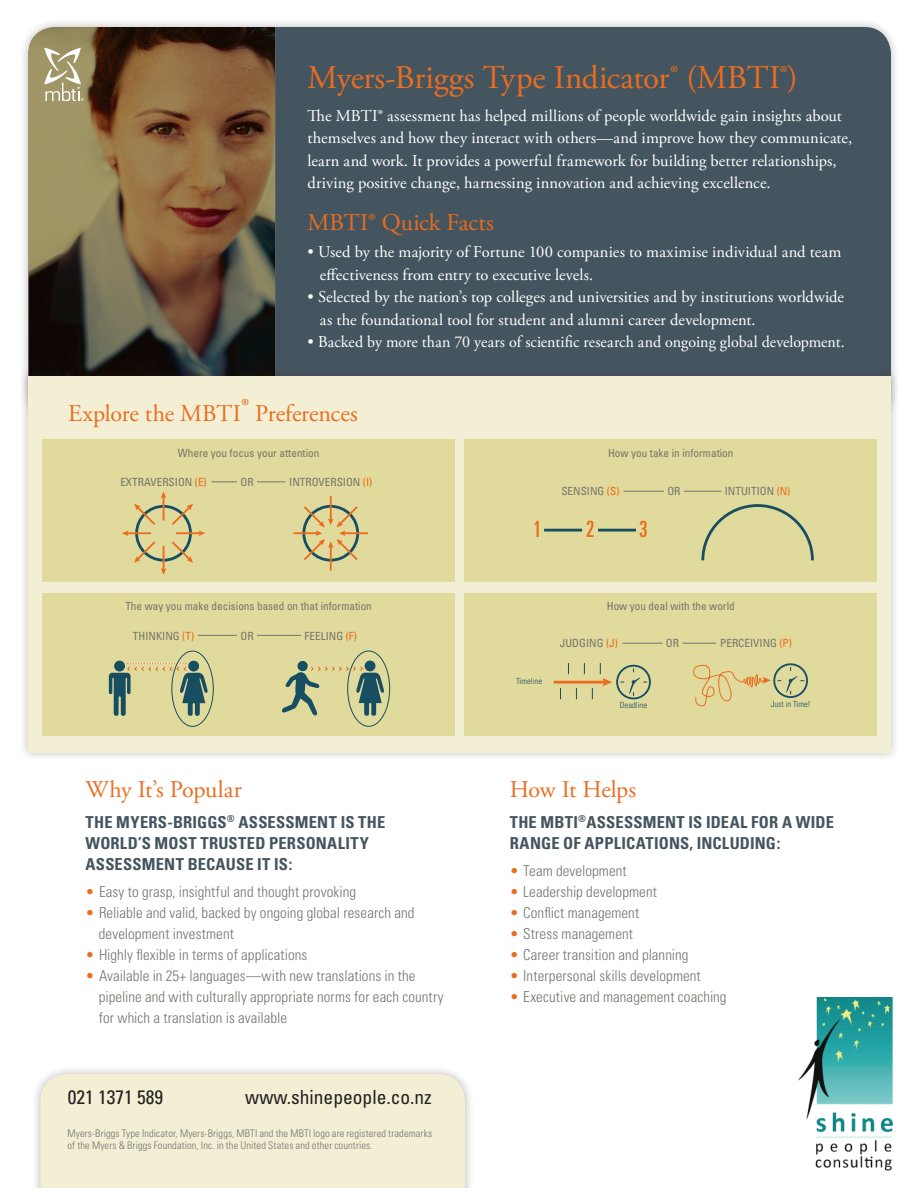
<style>
.page{position:relative;width:918px;height:1188px;background:#fff}
.page>*{position:absolute;margin:0;border:0;box-sizing:border-box;transform-origin:0 0}
.t1{font:33px "Adobe Garamond Pro";letter-spacing:-.005em;color:#ea6d1f}
.t2{font:24px "Adobe Garamond Pro";letter-spacing:-.01em;color:#ea6d1f}
.t3{font:ultra-condensed 22.5px "Univers";color:#ea6d1f}
.t4{font:condensed 19.5px "Univers";color:#231f20}
.t5{font:16.5px/22.5px "Adobe Garamond Pro";letter-spacing:.005em;color:#fff}
.t6{font:700 condensed 16.5px/21px "Univers";letter-spacing:.01em;color:#45555f}
.t7{font:300 condensed 15px/21px "Univers";letter-spacing:.005em;color:#74756c}
.t8{font:condensed 11.25px "Univers";color:#74756c}
.t9{font:300 condensed 10.5px/12.6px "Univers";letter-spacing:.01em;color:#74756c}
.t10{font:300 condensed 8.4px "Univers";color:#184e62}
.s1{font-size:25.5px}
.s2{color:#ea6d1f}
</style>
<div class="page">
<div style="left:19px;top:18px;width:881px;height:410px;background:#231f20;opacity:.3"></div>
<div style="left:28px;top:27px;width:863px;height:392px;background:#45555f;border-radius:27px"></div>
<img style="left:28px;top:27px;width:247px;height:340px">
<div style="left:19px;top:367px;width:881px;height:395px;background:#231f20;opacity:.3"></div>
<div style="left:28px;top:376px;width:863px;height:377px;background:#f3efd5"></div>
<svg style="left:44px;top:48px;width:40px;height:53px;background:#b8b18e"></svg>
<div style="left:43px;top:440px;width:412px;height:142px;background:#e1da9d"></div>
<hr style="left:163px;top:496px;width:1px;height:37px;background:#ea6d1f">
<svg style="left:161px;top:492px;width:5px;height:6px"></svg>
<hr style="left:164px;top:532px;width:37px;height:2px;background:#ea6d1f">
<svg style="left:199px;top:530px;width:6px;height:6px"></svg>
<hr style="left:126px;top:532px;width:38px;height:2px;background:#ea6d1f">
<svg style="left:122px;top:530px;width:6px;height:6px"></svg>
<svg style="left:134px;top:504px;width:59px;height:71px"></svg>
<div style="left:151px;top:521px;width:25px;height:25px;background:#e1da9d;border-radius:50%"></div>
<hr style="left:330px;top:496px;width:2px;height:25px;background:#ea6d1f">
<hr style="left:343px;top:532px;width:25px;height:2px;background:#ea6d1f">
<hr style="left:330px;top:546px;width:2px;height:24px;background:#ea6d1f">
<hr style="left:294px;top:532px;width:24px;height:2px;background:#ea6d1f">
<svg style="left:302px;top:504px;width:58px;height:58px"></svg>
<svg style="left:211px;top:482px;width:26px;height:1px"></svg>
<svg style="left:257px;top:482px;width:28px;height:1px"></svg>
<div style="left:43px;top:593px;width:412px;height:143px;background:#e1da9d"></div>
<div style="left:114px;top:661px;width:11px;height:10px;background:#184e62;border-radius:50%"></div>
<div style="left:188px;top:661px;width:11px;height:11px;background:#184e62;border-radius:50%"></div>
<svg style="left:109px;top:663px;width:99px;height:53px"></svg>
<div style="left:171px;top:651px;width:43px;height:76px;border:1px solid #184e62;border-radius:50%"></div>
<div style="left:365px;top:661px;width:10px;height:10px;background:#184e62;border-radius:50%"></div>
<div style="left:347px;top:651px;width:43px;height:76px;border:1px solid #184e62;border-radius:50%"></div>
<div style="left:298px;top:661px;width:10px;height:10px;background:#184e62;border-radius:50%"></div>
<svg style="left:282px;top:666px;width:103px;height:51px"></svg>
<hr style="left:198px;top:635px;width:39px;height:1px;background:#74756c">
<hr style="left:257px;top:635px;width:44px;height:1px;background:#74756c">
<div style="left:465px;top:440px;width:412px;height:142px;background:#e1da9d"></div>
<hr style="left:544px;top:529px;width:38px;height:3px;background:#184e62">
<hr style="left:598px;top:529px;width:38px;height:3px;background:#184e62">
<svg style="left:701px;top:504px;width:113px;height:57px"></svg>
<hr style="left:624px;top:491px;width:40px;height:1px;background:#74756c">
<hr style="left:684px;top:491px;width:38px;height:1px;background:#74756c">
<div style="left:465px;top:593px;width:412px;height:143px;background:#e1da9d"></div>
<hr style="left:554px;top:681px;width:52px;height:3px;background:#ea6d1f">
<div style="left:616px;top:665px;width:35px;height:34px;border:2px solid #184e62;border-radius:50%"></div>
<svg style="left:620px;top:669px;width:27px;height:27px"></svg>
<svg style="left:600px;top:663px;width:12px;height:23px"></svg>
<div style="left:773px;top:663px;width:35px;height:35px;border:2px solid #184e62;border-radius:50%"></div>
<svg style="left:778px;top:667px;width:26px;height:27px"></svg>
<svg style="left:692px;top:642px;width:79px;height:65px"></svg>
<hr style="left:623px;top:643px;width:39px;height:1px;background:#74756c">
<hr style="left:682px;top:643px;width:34px;height:1px;background:#74756c">
<div style="left:31px;top:1065px;width:443px;height:123px;background:#231f20;opacity:.3"></div>
<div style="left:40px;top:1074px;width:425px;height:114px;background:#f3efd5"></div>
<img style="left:798px;top:997px;width:95px;height:174px">
<h1 class="t1" style="left:308px;top:57px;width:492px">Myers-Briggs Type Indicator<span class="s1">®</span> (MBTI<span class="s1">®</span>)</h1>
<p class="t5" style="left:308px;top:105px;width:546px">The MBTI® assessment has helped millions of people worldwide gain insights about themselves and how they interact with others—and improve how they communicate, learn and work. It provides a powerful framework for building better relationships, driving positive change, harnessing innovation and achieving excellence.</p>
<h2 class="t2" style="left:308px;top:208px;width:188px">MBTI® Quick Facts</h2>
<p class="t5" style="left:320px;top:241px;width:523px;text-indent:-12px">• Used by the majority of Fortune 100 companies to maximise individual and team effectiveness from entry to executive levels.</p>
<p class="t5" style="left:320px;top:286px;width:526px;text-indent:-12px">• Selected by the nation’s top colleges and universities and by institutions worldwide as the foundational tool for student and alumni career development.</p>
<p class="t5" style="left:308px;top:331px;width:539px">• Backed by more than 70 years of scientific research and ongoing global development.</p>
<h2 class="t2" style="left:68px;top:399px;width:291px">Explore the MBTI<sup>®</sup> Preferences</h2>
<p class="t8" style="left:178px;top:445px;width:143px">Where you focus your attention</p>
<p class="t8" style="left:289px;top:475px;width:85px">INTROVERSION <span class="s2">(I)</span></p>
<p class="t8" style="left:120px;top:475px;width:88px">EXTRAVERSION <span class="s2">(E)</span></p>
<p class="t8" style="left:241px;top:475px;width:15px">OR</p>
<p class="t8" style="left:125px;top:599px;width:248px">The way you make decisions based on that information</p>
<p class="t8" style="left:133px;top:628px;width:63px">THINKING <span class="s2">(T)</span></p>
<p class="t8" style="left:241px;top:628px;width:15px">OR</p>
<p class="t8" style="left:305px;top:628px;width:54px">FEELING <span class="s2">(F)</span></p>
<p class="t8" style="left:608px;top:445px;width:127px">How you take in information</p>
<p class="t8" style="left:561px;top:484px;width:60px">SENSING <span class="s2">(S)</span></p>
<p class="t8" style="left:667px;top:484px;width:15px">OR</p>
<p class="t8" style="left:725px;top:484px;width:67px">INTUITION <span class="s2">(N)</span></p>
<h3 class="t3" style="left:533px;top:516px;width:10px">1</h3>
<h3 class="t3" style="left:586px;top:516px;width:10px">2</h3>
<h3 class="t3" style="left:639px;top:516px;width:10px">3</h3>
<p class="t10" style="left:516px;top:676px;width:27px">Timeline</p>
<p class="t8" style="left:607px;top:599px;width:129px">How you deal with the world</p>
<p class="t8" style="left:666px;top:636px;width:15px">OR</p>
<p class="t8" style="left:560px;top:636px;width:60px">JUDGING <span class="s2">(J)</span></p>
<p class="t8" style="left:720px;top:636px;width:73px">PERCEIVING <span class="s2">(P)</span></p>
<p class="t10" style="left:620px;top:700px;width:29px">Deadline</p>
<p class="t10" style="left:771px;top:699px;width:41px">Just in Time!</p>
<h2 class="t2" style="left:86px;top:775px;width:158px">Why It’s Popular</h2>
<h2 class="t2" style="left:510px;top:775px;width:128px">How It Helps</h2>
<p class="t6" style="left:86px;top:811px;width:301px">THE MYERS-BRIGGS<sup>®</sup> ASSESSMENT IS THE<br>WORLD’S MOST TRUSTED PERSONALITY<br>ASSESSMENT BECAUSE IT IS:</p>
<p class="t7" style="left:86px;top:881px;width:272px"><span class="s2">•</span> Easy to grasp, insightful and thought provoking</p>
<p class="t7" style="left:99px;top:902px;width:317px;text-indent:-13px"><span class="s2">•</span> Reliable and valid, backed by ongoing global research and development investment</p>
<p class="t7" style="left:86px;top:944px;width:223px"><span class="s2">•</span> Highly flexible in terms of applications</p>
<p class="t7" style="left:99px;top:965px;width:346px;text-indent:-13px"><span class="s2">•</span> Available in 25+ languages—with new translations in the pipeline and with culturally appropriate norms for each country for which a translation is available</p>
<p class="t4" style="left:68px;top:1084px;width:97px">021 1371 589</p>
<p class="t4" style="left:245px;top:1084px;width:188px">www.shinepeople.co.nz</p>
<p class="t9" style="left:68px;top:1127px;width:366px">Myers-Briggs Type Indicator, Myers-Briggs, MBTI and the MBTI logo are registered trademarks of the Myers &amp; Briggs Foundation, Inc. in the United States and other countries.</p>
<p class="t6" style="left:510px;top:811px;width:326px">THE MBTI<sup>®</sup>ASSESSMENT IS IDEAL FOR A WIDE<br>RANGE OF APPLICATIONS, INCLUDING:</p>
<p class="t7" style="left:510px;top:860px;width:118px"><span class="s2">•</span> Team development</p>
<p class="t7" style="left:510px;top:881px;width:149px"><span class="s2">•</span> Leadership development</p>
<p class="t7" style="left:510px;top:902px;width:131px"><span class="s2">•</span> Conflict management</p>
<p class="t7" style="left:510px;top:923px;width:125px"><span class="s2">•</span> Stress management</p>
<p class="t7" style="left:510px;top:944px;width:180px"><span class="s2">•</span> Career transition and planning</p>
<p class="t7" style="left:510px;top:965px;width:193px"><span class="s2">•</span> Interpersonal skills development</p>
<p class="t7" style="left:510px;top:986px;width:218px"><span class="s2">•</span> Executive and management coaching</p>
</div>
